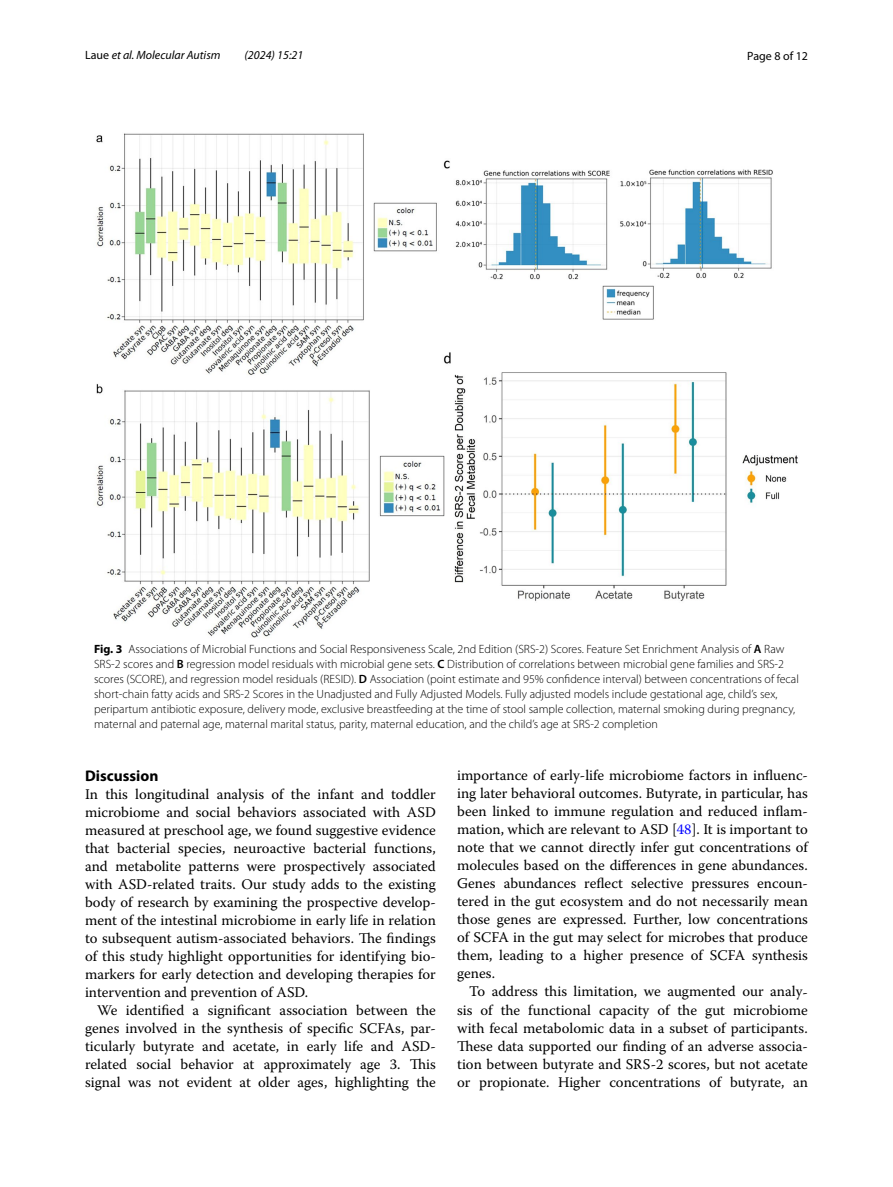
<style>
.page{position:relative;width:893px;height:1187px;background:#fff}
.page>*{position:absolute;margin:0;border:0;box-sizing:border-box;transform-origin:0 0}
.t1{font:700 15.45px "Myriad Pro";color:#000}
.t2{font:14.7px/18px "Warnock Pro";color:#000;text-align:justify}
.t3{font:300 12px/15px "Myriad Pro";color:#000}
.t4{font:italic 12px "Myriad Pro";color:#000}
.t5{font:12px "Myriad Pro";color:#000}
.s1{font-style:normal}
.s2{font-weight:700}
.s3{font-weight:600}
.s4{color:#00f}
</style>
<div class="page">
<img style="left:95px;top:133px;width:703px;height:505px">
<p class="t4" style="left:85px;top:48px;width:137px"><span class="s1">Laue</span> et al. Molecular Autism</p>
<p class="t4" style="left:245px;top:48px;width:60px">(2024) 15:21</p>
<p class="t5" style="left:747px;top:48px;width:62px">Page 8 of 12</p>
<p class="t3" style="left:94px;top:642px;width:706px"><span class="s2">Fig. 3</span> Associations of Microbial Functions and Social Responsiveness Scale, 2nd Edition (SRS-2) Scores. Feature Set Enrichment Analysis of <span class="s3">A</span> Raw SRS-2 scores and <span class="s3">B</span> regression model residuals with microbial gene sets. <span class="s3">C</span> Distribution of correlations between microbial gene families and SRS-2 scores (SCORE), and regression model residuals (RESID). <span class="s3">D</span> Association (point estimate and 95% confidence interval) between concentrations of fecal short-chain fatty acids and SRS-2 Scores in the Unadjusted and Fully Adjusted Models. Fully adjusted models include gestational age, child’s sex, peripartum antibiotic exposure, delivery mode, exclusive breastfeeding at the time of stool sample collection, maternal smoking during pregnancy, maternal and paternal age, maternal marital status, parity, maternal education, and the child’s age at SRS-2 completion</p>
<p class="t1" style="left:85px;top:765px;width:75px">Discussion</p>
<p class="t2" style="left:85px;top:785px;width:352px">In this longitudinal analysis of the infant and toddler microbiome and social behaviors associated with ASD measured at preschool age, we found suggestive evidence that bacterial species, neuroactive bacterial functions, and metabolite patterns were prospectively associated with ASD-related traits. Our study adds to the existing body of research by examining the prospective develop&shy;ment of the intestinal microbiome in early life in relation to subsequent autism-associated behaviors. The findings of this study highlight opportunities for identifying bio&shy;markers for early detection and developing therapies for intervention and prevention of ASD.</p>
<p class="t2" style="left:85px;top:1001px;width:352px;text-indent:12px">We identified a significant association between the genes involved in the synthesis of specific SCFAs, par&shy;ticularly butyrate and acetate, in early life and ASD&shy;related social behavior at approximately age 3. This signal was not evident at older ages, highlighting the</p>
<p class="t2" style="left:457px;top:766px;width:352px">importance of early-life microbiome factors in influenc&shy;ing later behavioral outcomes. Butyrate, in particular, has been linked to immune regulation and reduced inflam&shy;mation, which are relevant to ASD [<span class="s4">48</span>]. It is important to note that we cannot directly infer gut concentrations of molecules based on the differences in gene abundances.<br>Genes abundances reflect selective pressures encoun&shy;tered in the gut ecosystem and do not necessarily mean those genes are expressed. Further, low concentrations of SCFA in the gut may select for microbes that produce them, leading to a higher presence of SCFA synthesis genes.</p>
<p class="t2" style="left:457px;top:982px;width:352px;text-indent:12px">To address this limitation, we augmented our analy&shy;sis of the functional capacity of the gut microbiome with fecal metabolomic data in a subset of participants.<br>These data supported our finding of an adverse associa&shy;tion between butyrate and SRS-2 scores, but not acetate or propionate. Higher concentrations of butyrate, an</p>
</div>
